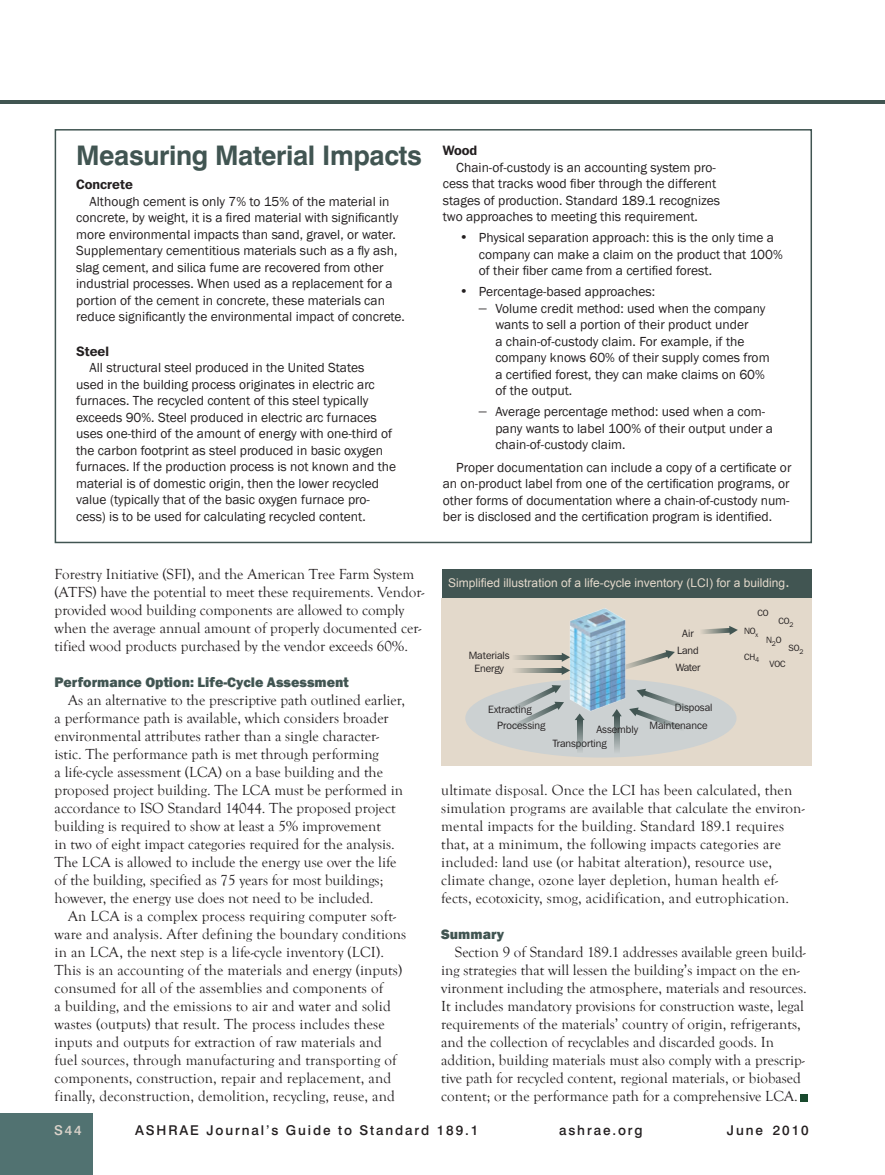
<style>
.page{position:relative;width:885px;height:1175px;background:#fff}
.page>*{position:absolute;margin:0;border:0;box-sizing:border-box;transform-origin:0 0}
.sidebar_head{font:700 27px "Swiss 721 BT";letter-spacing:-.015em;color:#415552}
.body_text{font:15px/18px "Goudy Old Style T";color:#231f20}
.subhead{font:800 14.25px "Franklin Gothic";color:#415552}
.sidebar{font:13.5px/16.5px "Franklin Gothic";color:#231f20}
.Sidebar_bullet{font:13.5px/16.5px "Franklin Gothic";color:#231f20}
.t1{font:500 13.5px "Swiss 721 BT";letter-spacing:.14em;color:#231f20}
.sidebar_subhead{font:600 13.5px "Franklin Gothic IT Cby BT";color:#231f20}
.t2{font:500 13.5px "Swiss 721 BT";color:#dcd4cb}
.t3{font:12px "Arial";color:#e3d9cb}
.t4{font:10.5px/12.6px "Franklin Gothic IT Cby BT";color:#231f20;text-align:center}
.t5{font:9px "Franklin Gothic IT Cby BT";letter-spacing:-.015em;color:#231f20}
.s1{font-family:"Franklin Gothic IT Cby BT"}
.s2{font-family:"Calibri";font-size:16.5px}
</style>
<div class="page">
<div style="left:0;top:1113px;width:92px;height:61px;background:#517271"></div>
<hr style="left:0;top:100px;width:884px;height:4px;background:#415551">
<div style="left:799px;top:1093px;width:8px;height:8px;background:#18492d"></div>
<div style="left:442px;top:569px;width:370px;height:28px;background:#415552"></div>
<div style="left:441px;top:598px;width:370px;height:168px;background:#e3d9cb"></div>
<div style="left:465px;top:678px;width:271px;height:79px;background:#ccd1d2;border-radius:50%"></div>
<svg style="left:515px;top:655px;width:46px;height:4px"></svg>
<svg style="left:628px;top:650px;width:46px;height:19px"></svg>
<img style="left:564px;top:608px;width:64px;height:103px">
<svg style="left:701px;top:626px;width:36px;height:9px"></svg>
<svg style="left:611px;top:709px;width:10px;height:7px"></svg>
<svg style="left:614px;top:715px;width:5px;height:36px"></svg>
<svg style="left:575px;top:713px;width:9px;height:7px"></svg>
<svg style="left:577px;top:719px;width:5px;height:32px"></svg>
<svg style="left:507px;top:685px;width:57px;height:43px"></svg>
<svg style="left:629px;top:688px;width:63px;height:42px"></svg>
<div style="left:55px;top:129px;width:756px;height:414px;border:2px solid #415552"></div>
<svg style="left:561px;top:652px;width:9px;height:23px"></svg>
<svg style="left:515px;top:668px;width:47px;height:5px"></svg>
<p class="sidebar_head" style="left:76px;top:139px;width:347px">Measuring Material Impacts</p>
<p class="sidebar_subhead" style="left:442px;top:142px;width:36px">Wood</p>
<p class="sidebar" style="left:442px;top:159px;width:279px;text-indent:14px">Chain-of-custody is an accounting system pro&shy;cess that tracks wood fiber through the different stages of production. Standard 189.1 recognizes two approaches to meeting this requirement.</p>
<p class="Sidebar_bullet" style="left:478px;top:230px;width:305px;text-indent:-18px">• Physical separation approach: this is the only time a company can make a claim on the product that 100% of their fiber came from a certified forest.</p>
<p class="Sidebar_bullet" style="left:460px;top:284px;width:196px">• Percentage-based approaches:</p>
<p class="Sidebar_bullet" style="left:495px;top:300px;width:276px;text-indent:-18px"><span class="s1">−</span> Volume credit method: used when the company wants to sell a portion of their product under<br>a chain-of-custody claim. For example, if the company knows 60% of their supply comes from a certified forest, they can make claims on 60% of the output.</p>
<p class="Sidebar_bullet" style="left:495px;top:404px;width:279px;text-indent:-18px"><span class="s1">−</span> Average percentage method: used when a com&shy;pany wants to label 100% of their output under a chain-of-custody claim.</p>
<p class="sidebar" style="left:442px;top:459px;width:350px;text-indent:14px">Proper documentation can include a copy of a certificate or an on-product label from one of the certification programs, or other forms of documentation where a chain-of-custody num&shy;ber is disclosed and the certification program is identified.</p>
<p class="sidebar_subhead" style="left:76px;top:176px;width:58px">Concrete</p>
<p class="sidebar" style="left:76px;top:193px;width:330px;text-indent:14px">Although cement is only 7% to 15% of the material in concrete, by weight, it is a fired material with significantly more environmental impacts than sand, gravel, or water.<br>Supplementary cementitious materials such as a fly ash, slag cement, and silica fume are recovered from other industrial processes. When used as a replacement for a portion of the cement in concrete, these materials can reduce significantly the environmental impact of concrete.</p>
<p class="sidebar_subhead" style="left:76px;top:342px;width:34px">Steel</p>
<p class="sidebar" style="left:76px;top:360px;width:321px;text-indent:14px">All structural steel produced in the United States<br>used in the building process originates in electric arc furnaces. The recycled content of this steel typically exceeds 90%. Steel produced in electric arc furnaces uses one-third of the amount of energy with one-third of the carbon footprint as steel produced in basic oxygen furnaces. If the production process is not known and the material is of domestic origin, then the lower recycled value (typically that of the basic oxygen furnace pro&shy;cess) is to be used for calculating recycled content.</p>
<p class="body_text" style="left:55px;top:565px;width:371px">Forestry Initiative (SFI), and the American Tree Farm System (ATFS) have the potential to meet these requirements. Vendor&shy;provided wood building components are allowed to comply when the average annual amount of properly documented cer&shy;tified wood products purchased by the vendor exceeds 60%.</p>
<p class="subhead" style="left:55px;top:673px;width:295px">Performance Option: Life-Cycle Assessment</p>
<p class="body_text" style="left:55px;top:691px;width:352px;text-indent:14px">As an alternative to the prescriptive path outlined earlier, a performance path is available, which considers broader environmental attributes rather than a single character&shy;istic. The performance path is met through performing<br>a life-cycle assessment (LCA) on a base building and the proposed project building. The LCA must be performed in accordance to ISO Standard 14044. The proposed project building is required to show at least a 5% improvement<br>in two of eight impact categories required for the analysis.<br>The LCA is allowed to include the energy use over the life of the building, specified as 75 years for most buildings; however, the energy use does not need to be included.</p>
<p class="body_text" style="left:55px;top:907px;width:353px;text-indent:14px">An LCA is a complex process requiring computer soft&shy;ware and analysis. After defining the boundary conditions in an LCA, the next step is a life-cycle inventory (LCI).<br>This is an accounting of the materials and energy (inputs) consumed for all of the assemblies and components of<br>a building, and the emissions to air and water and solid wastes (outputs) that result. The process includes these inputs and outputs for extraction of raw materials and fuel sources, through manufacturing and transporting of components, construction, repair and replacement, and finally, deconstruction, demolition, recycling, reuse, and</p>
<p class="t3" style="left:448px;top:575px;width:342px">Simplified illustration of a life-cycle inventory (LCI) for a building<span class="s2">.</span></p>
<p class="t4" style="left:682px;top:626px;width:13px">Air</p>
<p class="t4" style="left:677px;top:643px;width:23px">Land</p>
<p class="t4" style="left:675px;top:660px;width:26px">Water</p>
<p class="t5" style="left:757px;top:607px;width:12px">CO</p>
<p class="t5" style="left:743px;top:651px;width:17px">CH<sub>4</sub></p>
<p class="t5" style="left:778px;top:615px;width:16px">CO<sub>2</sub></p>
<p class="t5" style="left:743px;top:625px;width:16px">NO<sub>x</sub></p>
<p class="t5" style="left:765px;top:634px;width:17px">N<sub>2</sub>O</p>
<p class="t5" style="left:769px;top:658px;width:17px">VOC</p>
<p class="t5" style="left:788px;top:642px;width:16px">SO<sub>2</sub></p>
<p class="t4" style="left:468px;top:649px;width:42px">Materials<br>Energy</p>
<p class="t4" style="left:488px;top:703px;width:45px">Extracting</p>
<p class="t4" style="left:674px;top:701px;width:39px">Disposal</p>
<p class="t4" style="left:497px;top:718px;width:49px">Processing</p>
<p class="t4" style="left:649px;top:718px;width:60px">Maintenance</p>
<p class="t4" style="left:596px;top:722px;width:43px">Assembly</p>
<p class="t4" style="left:552px;top:737px;width:55px">Transporting</p>
<p class="body_text" style="left:441px;top:781px;width:365px">ultimate disposal. Once the LCI has been calculated, then simulation programs are available that calculate the environ&shy;mental impacts for the building. Standard 189.1 requires that, at a minimum, the following impacts categories are included: land use (or habitat alteration), resource use, climate change, ozone layer depletion, human health ef&shy;fects, ecotoxicity, smog, acidification, and eutrophication.</p>
<p class="subhead" style="left:441px;top:925px;width:64px">Summary</p>
<p class="body_text" style="left:441px;top:943px;width:367px;text-indent:14px">Section 9 of Standard 189.1 addresses available green build&shy;ing strategies that will lessen the building’s impact on the en&shy;vironment including the atmosphere, materials and resources.<br>It includes mandatory provisions for construction waste, legal requirements of the materials’ country of origin, refrigerants, and the collection of recyclables and discarded goods. In addition, building materials must also comply with a prescrip&shy;tive path for recycled content, regional materials, or biobased content; or the performance path for a comprehensive LCA.</p>
<p class="t2" style="left:54px;top:1121px;width:29px">S44</p>
<p class="t1" style="left:135px;top:1121px;width:344px">ASHRAE Journal’s Guide to Standard 189.1</p>
<p class="t1" style="left:559px;top:1121px;width:85px">ashrae.org</p>
<p class="t1" style="left:726px;top:1121px;width:83px">June 2010</p>
</div>
